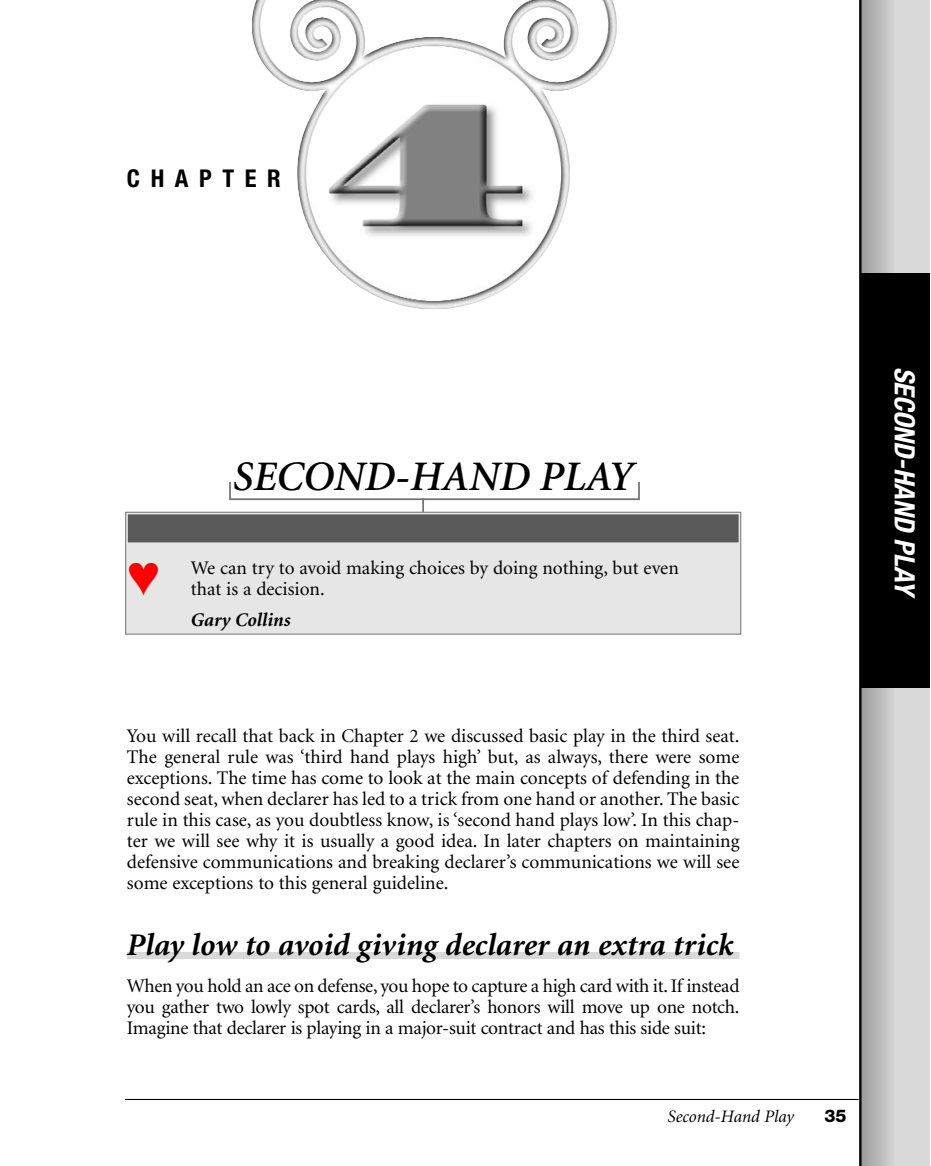
<style>
.page{position:relative;width:931px;height:1166px;background:#fff}
.page>*{position:absolute;margin:0;border:0;box-sizing:border-box;transform-origin:0 0}
.t1{font:italic 600 42px "Minion";color:#000}
.t2{font:italic 700 31.5px "Minion";color:#000}
.t3{font:italic 700 condensed 28px "Helvetica Neue";color:#fff}
.t4{font:700 condensed 24.5px "Helvetica Neue";letter-spacing:.43em;color:#000}
.t5{font:19.25px/21px "Minion";color:#000;text-align:justify}
.t6{font:italic 700 19.25px "Minion";color:#000}
.t7{font:italic 17.5px "Minion";color:#000}
.t8{font:800 17.5px "Helvetica Neue";color:#000}
</style>
<div class="page">
<div style="left:229px;top:467px;width:411px;height:33px;border:2px solid #737373"></div>
<div style="left:165px;top:447px;width:544px;height:35px;background:#fff"></div>
<div style="left:127px;top:952px;width:612px;height:7px;background:#d9d9d9"></div>
<img style="left:252px;top:0;width:365px;height:309px">
<img style="left:309px;top:84px;width:249px;height:165px">
<div style="left:860px;top:0;width:70px;height:1165px;background:#d9d9d9"></div>
<hr style="left:861px;top:0;width:3px;height:1165px;background:#888">
<hr style="left:863px;top:0;width:3px;height:1165px;background:#8d8d8d">
<hr style="left:865px;top:0;width:3px;height:1165px;background:#929292">
<hr style="left:867px;top:0;width:3px;height:1165px;background:#979797">
<hr style="left:869px;top:0;width:3px;height:1165px;background:#9c9c9c">
<hr style="left:871px;top:0;width:3px;height:1165px;background:#a0a0a0">
<hr style="left:873px;top:0;width:3px;height:1165px;background:#a5a5a5">
<hr style="left:875px;top:0;width:3px;height:1165px;background:#aaa">
<hr style="left:877px;top:0;width:3px;height:1165px;background:#afafaf">
<hr style="left:879px;top:0;width:3px;height:1165px;background:#b4b4b4">
<hr style="left:881px;top:0;width:3px;height:1165px;background:#b8b8b8">
<hr style="left:883px;top:0;width:3px;height:1165px;background:#bdbdbd">
<hr style="left:885px;top:0;width:3px;height:1165px;background:#c2c2c2">
<hr style="left:887px;top:0;width:3px;height:1165px;background:#c7c7c7">
<hr style="left:889px;top:0;width:3px;height:1165px;background:#ccc">
<hr style="left:891px;top:0;width:3px;height:1165px;background:#d1d1d1">
<hr style="left:893px;top:0;width:2px;height:1165px;background:#d5d5d5">
<hr style="left:125px;top:1099px;width:733px;height:1px;background:#000">
<hr style="left:422px;top:498px;width:2px;height:51px;background:#737373">
<hr style="left:859px;top:0;width:2px;height:1165px;background:#000">
<div style="left:126px;top:512px;width:614px;height:121px;background:#e6e6e6"></div>
<div style="left:128px;top:514px;width:610px;height:28px;background:#595959"></div>
<div style="left:125px;top:512px;width:616px;height:122px;border:1px solid #737373"></div>
<div style="left:860px;top:273px;width:70px;height:415px;background:#000"></div>
<p class="t4" style="left:127px;top:170px;width:155px">CHAPTER</p>
<p class="t1" style="left:233px;top:460px;width:402px">SECOND-HAND PLAY</p>
<p class="t5" style="left:191px;top:559px;width:489px">We can try to avoid making choices by doing nothing, but even that is a decision.</p>
<p class="t6" style="left:191px;top:613px;width:101px">Gary Collins</p>
<p class="t5" style="left:127px;top:727px;width:614px">You will recall that back in Chapter 2 we discussed basic play in the third seat.<br>The general rule was ‘third hand plays high’ but, as always, there were some exceptions. The time has come to look at the main concepts of defending in the second seat, when declarer has led to a trick from one hand or another. The basic rule in this case, as you doubtless know, is ‘second hand plays low’. In this chap&shy;ter we will see why it is usually a good idea. In later chapters on maintaining defensive communications and breaking declarer’s communications we will see some exceptions to this general guideline.</p>
<p class="t2" style="left:127px;top:933px;width:608px">Play low to avoid giving declarer an extra trick</p>
<p class="t5" style="left:127px;top:977px;width:614px">When you hold an ace on defense, you hope to capture a high card with it. If instead you gather two lowly spot cards, all declarer’s honors will move up one notch.<br>Imagine that declarer is playing in a major-suit contract and has this side suit:</p>
<p class="t7" style="left:667px;top:1109px;width:128px">Second-Hand Play</p>
<p class="t8" style="left:824px;top:1109px;width:24px">35</p>
<p class="t3" style="left:914px;top:366px;width:229px;rotate:90deg">SECOND-HAND PLAY</p>
</div>
